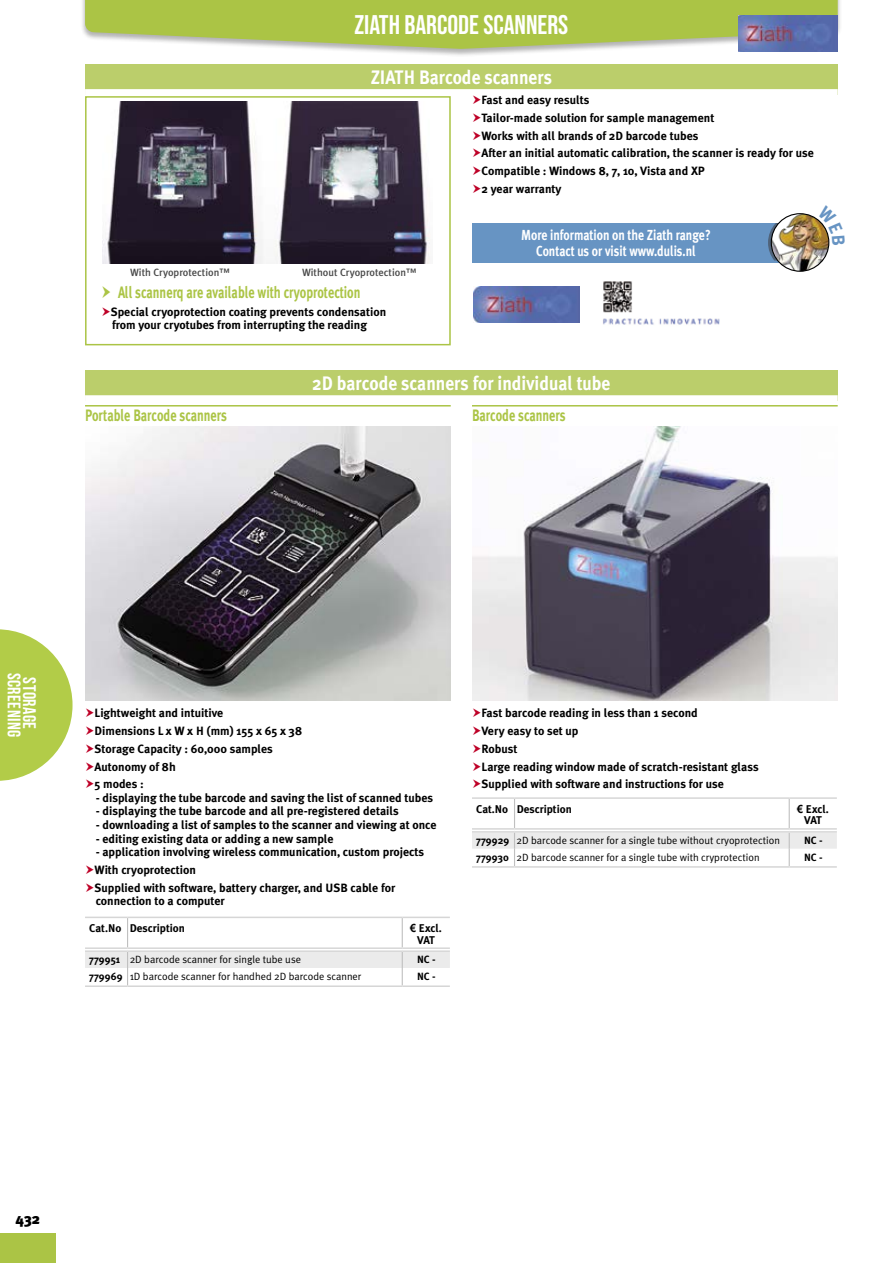
<style>
.page{position:relative;width:893px;height:1263px;background:#fff}
.page>*{position:absolute;margin:0;border:0;box-sizing:border-box;transform-origin:0 0}
.t1{font:27px "Bebas Neue";color:#fff}
.t2{font:700 19.5px "Meta Plus";color:#fff;scale:.9 1}
.t3{font:18.15px/15.1px "Bebas Neue";letter-spacing:.025em;color:#fff}
.t4{font:700 16.5px "Meta Plus";color:#abc445;scale:.75 1}
.t5{font:900 15px "Meta Plus";color:#000}
.t6{font:700 14.55px/15.5px "Meta Plus";color:#fff;text-align:center;scale:.82 1}
.t7{font:700 12px/17.7px "Meta Plus";color:#000}
.t8{font:700 11.25px/11.2px "Meta Plus";color:#000;text-align:center}
.t9{font:10.5px "Meta Plus Normal";color:#000}
.t10{font:500 10.5px "Meta Plus";color:#484848}
.t11{font:700 10.5px "Meta Plus";color:#000}
.s1{font-family:"Arial"}
.s2{font-family:"Meta Plus";font-weight:700}
</style>
<div class="page">
<svg style="left:0;top:629px;width:72px;height:151px"></svg>
<div style="left:80px;top:0;width:762px;height:58px;background:#000;opacity:.3"></div>
<div style="left:85px;top:0;width:753px;height:32px;background:#abc445"></div>
<div style="left:0;top:1233px;width:55px;height:30px;background:#abc445"></div>
<img style="left:102px;top:102px;width:328px;height:162px">
<hr style="left:85px;top:405px;width:366px;height:1px;background:#abc445">
<hr style="left:472px;top:405px;width:366px;height:1px;background:#abc445">
<div style="left:85px;top:96px;width:366px;height:249px;border:2px solid #abc445"></div>
<img style="left:603px;top:281px;width:117px;height:44px">
<img style="left:473px;top:287px;width:107px;height:36px">
<img style="left:738px;top:15px;width:99px;height:36px">
<div style="left:472px;top:223px;width:328px;height:39px;background:#6794c3"></div>
<svg style="left:768px;top:223px;width:10px;height:38px"></svg>
<img style="left:771px;top:214px;width:58px;height:57px;border-radius:29px">
<div style="left:771px;top:213px;width:58px;height:59px;border:1px solid #000;border-radius:50%"></div>
<div style="left:85px;top:64px;width:753px;height:30px;background:#bbce6b"></div>
<div style="left:85px;top:89px;width:753px;height:6px;background:#fff"></div>
<img style="left:85px;top:427px;width:366px;height:273px">
<img style="left:472px;top:427px;width:366px;height:273px">
<svg style="left:85px;top:917px;width:365px;height:68px"></svg>
<hr style="left:85px;top:947px;width:43px;height:2px;background:#d6d6d6">
<hr style="left:85px;top:950px;width:43px;height:2px;background:#d6d6d6">
<hr style="left:128px;top:947px;width:274px;height:2px;background:#d6d6d6">
<hr style="left:128px;top:950px;width:274px;height:2px;background:#d6d6d6">
<hr style="left:402px;top:947px;width:48px;height:2px;background:#d6d6d6">
<hr style="left:402px;top:950px;width:48px;height:2px;background:#d6d6d6">
<hr style="left:85px;top:985px;width:43px;height:2px;background:#d6d6d6">
<hr style="left:128px;top:985px;width:274px;height:2px;background:#d6d6d6">
<hr style="left:402px;top:985px;width:48px;height:2px;background:#d6d6d6">
<hr style="left:472px;top:797px;width:42px;height:2px;background:#d6d6d6">
<hr style="left:514px;top:797px;width:275px;height:2px;background:#d6d6d6">
<hr style="left:789px;top:797px;width:48px;height:2px;background:#d6d6d6">
<svg style="left:472px;top:799px;width:365px;height:67px"></svg>
<hr style="left:472px;top:828px;width:42px;height:2px;background:#d6d6d6">
<hr style="left:472px;top:831px;width:42px;height:2px;background:#d6d6d6">
<hr style="left:514px;top:828px;width:275px;height:2px;background:#d6d6d6">
<hr style="left:514px;top:831px;width:275px;height:2px;background:#d6d6d6">
<hr style="left:789px;top:828px;width:48px;height:2px;background:#d6d6d6">
<hr style="left:789px;top:831px;width:48px;height:2px;background:#d6d6d6">
<hr style="left:472px;top:866px;width:42px;height:2px;background:#d6d6d6">
<hr style="left:514px;top:866px;width:275px;height:2px;background:#d6d6d6">
<hr style="left:789px;top:866px;width:48px;height:2px;background:#d6d6d6">
<div style="left:85px;top:370px;width:753px;height:31px;background:#bbce6b"></div>
<div style="left:85px;top:395px;width:753px;height:6px;background:#fff"></div>
<svg style="left:817px;top:218px;width:13px;height:27px"></svg>
<h1 class="t1" style="left:354px;top:9px;width:215px">ZIATH BARCODE SCANNERS</h1>
<h2 class="t2" style="left:371px;top:66px;width:203px">ZIATH Barcode scanners</h2>
<p class="t7" style="left:481px;top:91px;width:334px">Fast and easy results<br>Tailor-made solution for sample management<br>Works with all brands of 2D barcode tubes<br>After an initial automatic calibration, the scanner is ready for use Compatible : Windows 8, 7, 10, Vista and XP<br>2 year warranty</p>
<p class="t10" style="left:130px;top:266px;width:101px">With Cryoprotection™</p>
<p class="t10" style="left:302px;top:266px;width:116px">Without Cryoprotection™</p>
<h3 class="t4" style="left:118px;top:283px;width:325px">All scannerq are available with cryoprotection</h3>
<p class="t7" style="left:111px;top:305px;width:277px;line-height:13.5px">Special cryoprotection coating prevents condensation from your cryotubes from interrupting the reading</p>
<p class="t6" style="left:521px;top:228px;width:233px">More information on the Ziath range?<br>Contact us or visit www.dulis.nl</p>
<h2 class="t2" style="left:312px;top:372px;width:333px">2D barcode scanners for individual tube</h2>
<h3 class="t4" style="left:85px;top:406px;width:191px">Portable Barcode scanners</h3>
<h3 class="t4" style="left:472px;top:406px;width:127px">Barcode scanners</h3>
<h3 class="t3" style="left:37px;top:673px;width:66px;rotate:90deg">Storage screening</h3>
<p class="t7" style="left:95px;top:704px;width:209px">Lightweight and intuitive<br>Dimensions L x W x H (mm) 155 x 65 x 38<br>Storage Capacity : 60,000 samples<br>Autonomy of 8h<br>5 modes :</p>
<p class="t7" style="left:96px;top:789px;width:339px">- displaying the tube barcode and saving the list of scanned tubes</p>
<p class="t7" style="left:96px;top:802px;width:305px">- displaying the tube barcode and all pre-registered details</p>
<p class="t7" style="left:96px;top:816px;width:343px">- downloading a list of samples to the scanner and viewing at once</p>
<p class="t7" style="left:96px;top:829px;width:240px">- editing existing data or adding a new sample</p>
<p class="t7" style="left:95px;top:843px;width:331px">- application involving wireless communication, custom projects<br>With cryoprotection<br>Supplied with software, battery charger, and USB cable for</p>
<p class="t7" style="left:96px;top:892px;width:131px">connection to a computer</p>
<p class="t8" style="left:89px;top:923px;width:97px">Cat.No Description</p>
<p class="t8" style="left:410px;top:923px;width:33px"><span class="s1">€</span> Excl.<br>VAT</p>
<p class="t9" style="left:89px;top:953px;width:213px"><span class="s2">779951</span> 2D barcode scanner for single tube use</p>
<p class="t11" style="left:417px;top:953px;width:20px">NC -</p>
<p class="t9" style="left:89px;top:970px;width:274px"><span class="s2">779969</span> 1D barcode scanner for handhed 2D barcode scanner</p>
<p class="t11" style="left:417px;top:970px;width:20px">NC -</p>
<p class="t7" style="left:481px;top:704px;width:279px">Fast barcode reading in less than 1 second<br>Very easy to set up<br>Robust<br>Large reading window made of scratch-resistant glass Supplied with software and instructions for use</p>
<p class="t8" style="left:476px;top:803px;width:97px">Cat.No Description</p>
<p class="t8" style="left:797px;top:803px;width:33px"><span class="s1">€</span> Excl.<br>VAT</p>
<p class="t9" style="left:476px;top:834px;width:305px"><span class="s2">779929</span> 2D barcode scanner for a single tube without cryoprotection</p>
<p class="t11" style="left:804px;top:834px;width:20px">NC -</p>
<p class="t9" style="left:476px;top:851px;width:285px"><span class="s2">779930</span> 2D barcode scanner for a single tube with cryprotection</p>
<p class="t11" style="left:804px;top:851px;width:20px">NC -</p>
<p class="t5" style="left:15px;top:1210px;width:26px">432</p>
</div>
